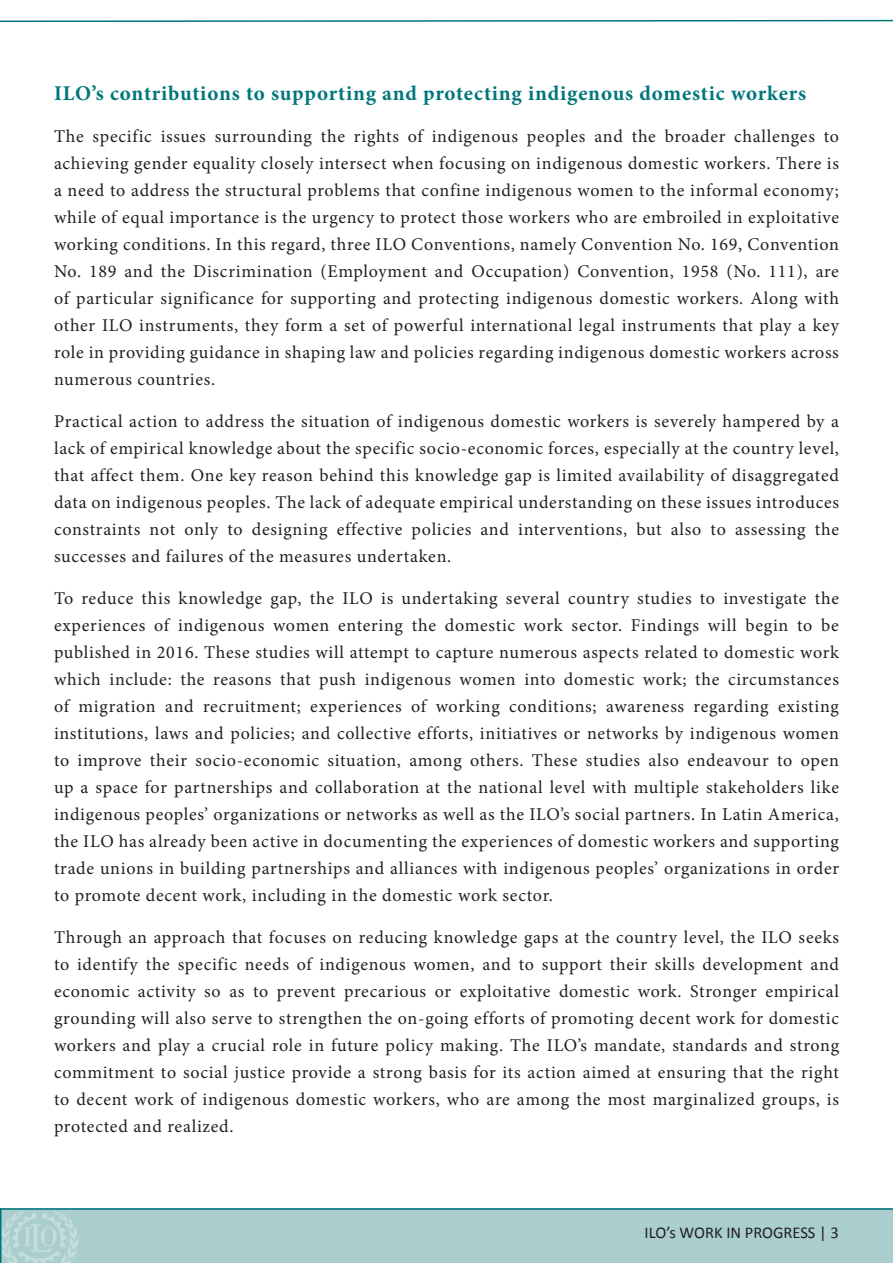
<style>
.page{position:relative;width:893px;height:1263px;background:#fff}
.page>*{position:absolute;margin:0;border:0;box-sizing:border-box;transform-origin:0 0}
.t1{font:700 21px "Minion Pro";letter-spacing:.035em;color:#00767b}
.t2{font:18px/27px "Minion Pro";letter-spacing:.035em;color:#231f20;text-align:justify}
.t3{font:16.5px "Calibri";color:#231f20}
</style>
<div class="page">
<svg style="left:0;top:1208px;width:893px;height:55px;background:#a5cacb"></svg>
<svg style="left:0;top:19px;width:893px;height:4px"></svg>
<p class="t1" style="left:54px;top:79px;width:753px">ILO’s contributions to supporting and protecting indigenous domestic workers</p>
<p class="t2" style="left:54px;top:123px;width:787px">The specific issues surrounding the rights of indigenous peoples and the broader challenges to achieving gender equality closely intersect when focusing on indigenous domestic workers. There is a need to address the structural problems that confine indigenous women to the informal economy; while of equal importance is the urgency to protect those workers who are embroiled in exploitative working conditions. In this regard, three ILO Conventions, namely Convention No. 169, Convention No. 189 and the Discrimination (Employment and Occupation) Convention, 1958 (No. 111), are of particular significance for supporting and protecting indigenous domestic workers. Along with other ILO instruments, they form a set of powerful international legal instruments that play a key role in providing guidance in shaping law and policies regarding indigenous domestic workers across numerous countries.</p>
<p class="t2" style="left:54px;top:408px;width:786px">Practical action to address the situation of indigenous domestic workers is severely hampered by a lack of empirical knowledge about the specific socio-economic forces, especially at the country level, that affect them. One key reason behind this knowledge gap is limited availability of disaggregated data on indigenous peoples. The lack of adequate empirical understanding on these issues introduces constraints not only to designing effective policies and interventions, but also to assessing the successes and failures of the measures undertaken.</p>
<p class="t2" style="left:54px;top:585px;width:787px">To reduce this knowledge gap, the ILO is undertaking several country studies to investigate the experiences of indigenous women entering the domestic work sector. Findings will begin to be published in 2016. These studies will attempt to capture numerous aspects related to domestic work which include: the reasons that push indigenous women into domestic work; the circumstances of migration and recruitment; experiences of working conditions; awareness regarding existing institutions, laws and policies; and collective efforts, initiatives or networks by indigenous women to improve their socio-economic situation, among others. These studies also endeavour to open up a space for partnerships and collaboration at the national level with multiple stakeholders like indigenous peoples’ organizations or networks as well as the ILO’s social partners. In Latin America, the ILO has already been active in documenting the experiences of domestic workers and supporting trade unions in building partnerships and alliances with indigenous peoples’ organizations in order to promote decent work, including in the domestic work sector.</p>
<p class="t2" style="left:54px;top:924px;width:787px">Through an approach that focuses on reducing knowledge gaps at the country level, the ILO seeks to identify the specific needs of indigenous women, and to support their skills development and economic activity so as to prevent precarious or exploitative domestic work. Stronger empirical grounding will also serve to strengthen the on-going efforts of promoting decent work for domestic workers and play a crucial role in future policy making. The ILO’s mandate, standards and strong commitment to social justice provide a strong basis for its action aimed at ensuring that the right to decent work of indigenous domestic workers, who are among the most marginalized groups, is protected and realized.</p>
<p class="t3" style="left:645px;top:1222px;width:196px">ILO’s WORK IN PROGRESS | 3</p>
</div>
